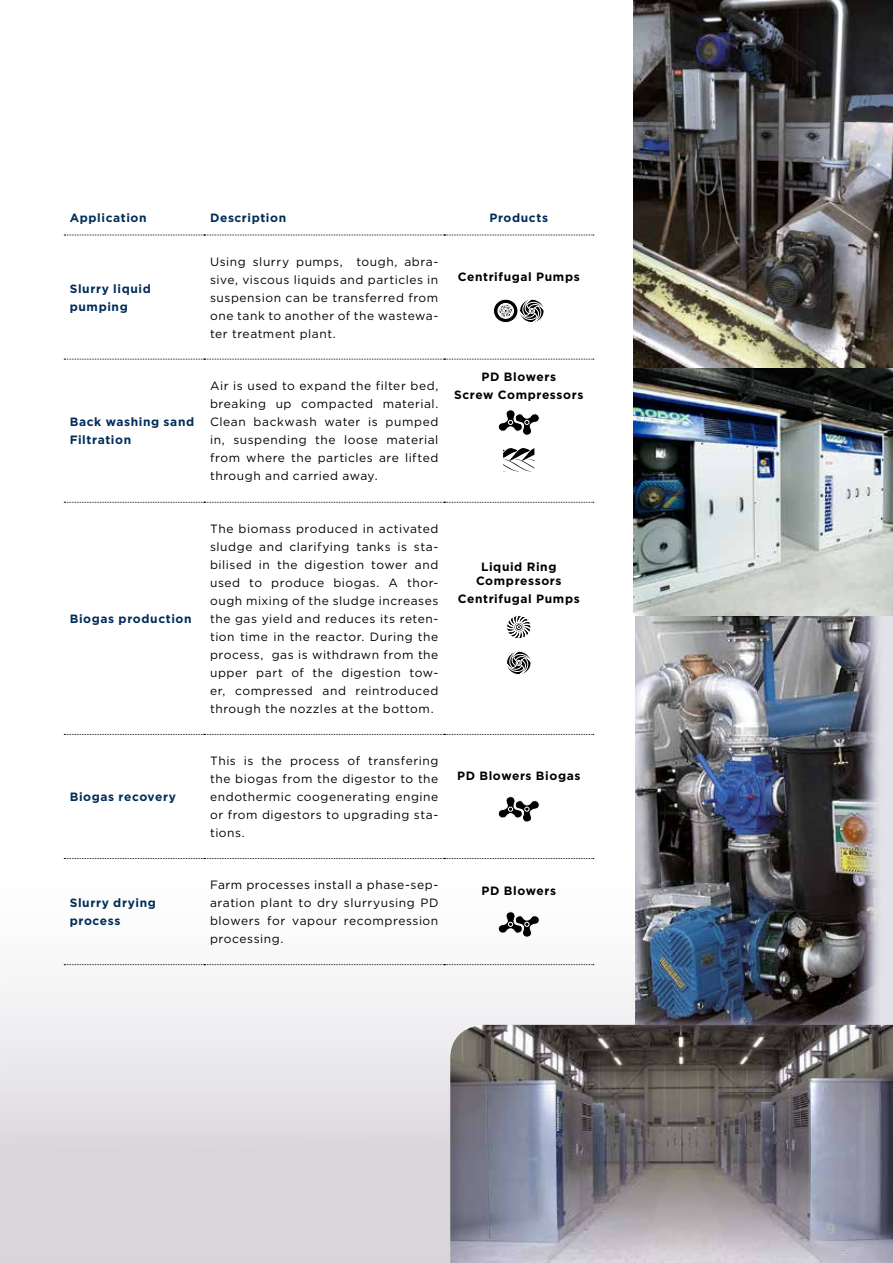
<style>
.page{position:relative;width:893px;height:1263px;background:#fff}
.page>*{position:absolute;margin:0;border:0;box-sizing:border-box;transform-origin:0 0}
.t1{font:700 15px "Gotham";color:#b3b2b2}
.t2{font:12px/18px "Gotham";letter-spacing:.045em;color:#000;text-align:justify}
.t3{font:700 12px/18px "Gotham";letter-spacing:.05em;color:#002d59}
.t4{font:700 12px/18px "Gotham";letter-spacing:.05em;color:#000;text-align:center}
</style>
<div class="page">
<img style="left:635px;top:616px;width:258px;height:409px">
<img style="left:634px;top:0;width:259px;height:369px">
<img style="left:634px;top:369px;width:259px;height:247px">
<img style="left:450px;top:1025px;width:443px;height:238px">
<svg style="left:64px;top:235px;width:530px;height:1px"></svg>
<svg style="left:64px;top:359px;width:530px;height:1px"></svg>
<svg style="left:64px;top:502px;width:530px;height:1px"></svg>
<svg style="left:64px;top:734px;width:530px;height:1px"></svg>
<svg style="left:64px;top:858px;width:530px;height:1px"></svg>
<svg style="left:519px;top:299px;width:25px;height:24px"></svg>
<svg style="left:493px;top:299px;width:25px;height:24px"></svg>
<div style="left:493px;top:299px;width:25px;height:24px;border:1px solid #fff;border-radius:50%"></div>
<div style="left:498px;top:304px;width:15px;height:14px;border:1px solid #fff;border-radius:50%"></div>
<div style="left:498px;top:303px;width:16px;height:15px;border:1px solid #fff;border-radius:50%"></div>
<svg style="left:499px;top:304px;width:14px;height:14px"></svg>
<svg style="left:498px;top:409px;width:42px;height:63px"></svg>
<svg style="left:506px;top:615px;width:25px;height:60px"></svg>
<svg style="left:498px;top:796px;width:42px;height:26px"></svg>
<svg style="left:64px;top:911px;width:530px;height:56px"></svg>
<p class="t3" style="left:70px;top:209px;width:78px">Application</p>
<p class="t3" style="left:210px;top:209px;width:78px">Description</p>
<p class="t3" style="left:489px;top:209px;width:60px">Products</p>
<p class="t3" style="left:70px;top:279px;width:83px">Slurry liquid pumping</p>
<p class="t3" style="left:70px;top:413px;width:126px">Back washing sand<br>Filtration</p>
<p class="t3" style="left:70px;top:610px;width:123px">Biogas production</p>
<p class="t3" style="left:70px;top:788px;width:108px">Biogas recovery</p>
<p class="t2" style="left:210px;top:252px;width:230px">Using slurry pumps, tough, abra&shy;sive, viscous liquids and particles in suspension can be transferred from one tank to another of the wastewa&shy;ter treatment plant.</p>
<p class="t4" style="left:458px;top:267px;width:123px">Centrifugal Pumps</p>
<p class="t2" style="left:210px;top:376px;width:230px">Air is used to expand the filter bed, breaking up compacted material.<br>Clean backwash water is pumped in, suspending the loose material from where the particles are lifted through and carried away.</p>
<p class="t4" style="left:454px;top:368px;width:131px">PD Blowers<br>Screw Compressors</p>
<p class="t2" style="left:210px;top:520px;width:230px">The biomass produced in activated sludge and clarifying tanks is sta&shy;bilised in the digestion tower and used to produce biogas. A thor&shy;ough mixing of the sludge increases the gas yield and reduces its reten&shy;tion time in the reactor. During the process, gas is withdrawn from the upper part of the digestion tow&shy;er, compressed and reintroduced through the nozzles at the bottom.</p>
<p class="t2" style="left:210px;top:752px;width:230px">This is the process of transfering the biogas from the digestor to the endothermic coogenerating engine or from digestors to upgrading sta&shy;tions.</p>
<p class="t4" style="left:476px;top:560px;width:87px;line-height:13.5px">Liquid Ring<br>Compressors</p>
<p class="t4" style="left:458px;top:589px;width:123px">Centrifugal Pumps</p>
<p class="t4" style="left:457px;top:767px;width:125px">PD Blowers Biogas</p>
<p class="t3" style="left:70px;top:894px;width:88px">Slurry drying process</p>
<p class="t2" style="left:210px;top:876px;width:230px">Farm processes install a phase-sep&shy;aration plant to dry slurryusing PD blowers for vapour recompression processing.</p>
<p class="t4" style="left:481px;top:882px;width:76px">PD Blowers</p>
<p class="t1" style="left:826px;top:1218px;width:11px">9</p>
</div>
